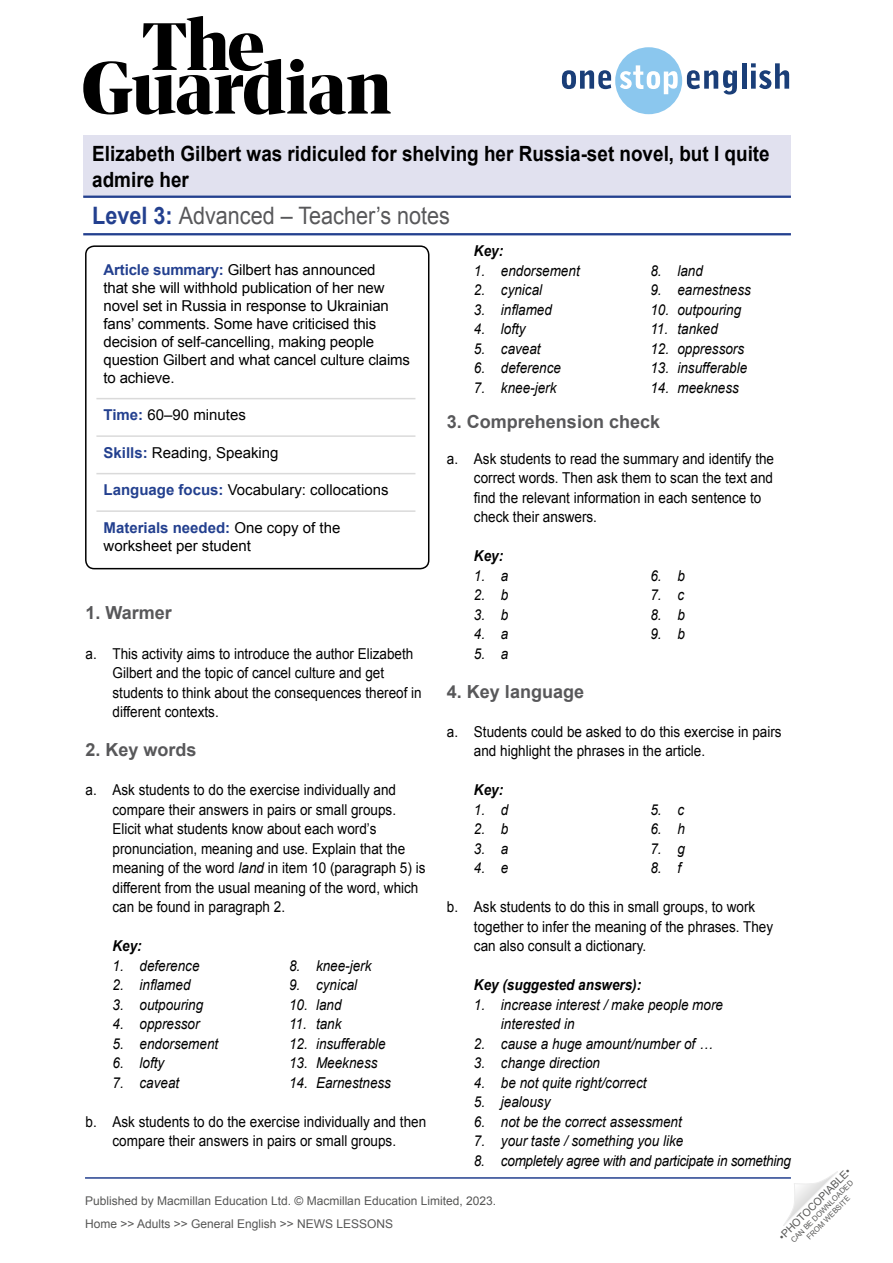
<style>
.page{position:relative;width:893px;height:1263px;background:#fff}
.page>*{position:absolute;margin:0;border:0;box-sizing:border-box;transform-origin:0 0}
.t1{font:24px "Arial";color:#58585a;scale:.9 1}
.t2{font:700 21px/25.2px "Arial";color:#000;scale:.9 1}
.TN__Title{font:700 18px "Arial";color:#58585a}
.TN__Info_box_-_body{font:15px/19.5px "Arial";color:#000;scale:.9 1}
.t3{font:italic 15px/19.5px "Arial";color:#000;scale:.9 1}
.TN__Info_box_-_body-2{font:15px/18px "Arial";color:#000}
.t4{font:italic 15px "Arial";letter-spacing:-.02em;color:#000;scale:.9 1}
.TN__Key_title{font:italic 700 15px "Arial";color:#000;scale:.9 1}
.t5{font:12px/23px "Arial";color:#575756}
.t6{font:10.5px "Arial";color:#575756}
.t7{font:7.5px/9px "Arial";color:#575756;text-align:center}
.s1{font-weight:700;color:#23408f}
.s2{font-style:italic}
</style>
<div class="page">
<hr style="left:85px;top:1177px;width:706px;height:2px;background:#23408f">
<svg style="left:783px;top:1171px;width:55px;height:55px"></svg>
<svg style="left:83px;top:16px;width:308px;height:99px"></svg>
<svg style="left:562px;top:47px;width:175px;height:67px"></svg>
<hr style="left:742px;top:63px;width:4px;height:26px;background:#1a3e78">
<svg style="left:751px;top:63px;width:38px;height:26px"></svg>
<div style="left:83px;top:136px;width:708px;height:61px;background:#e1e1ef"></div>
<hr style="left:83px;top:196px;width:708px;height:2px;background:#23408f">
<hr style="left:83px;top:233px;width:708px;height:2px;background:#23408f">
<hr style="left:96px;top:398px;width:319px;height:1px;background:#dadada">
<hr style="left:96px;top:435px;width:319px;height:2px;background:#dadada">
<hr style="left:96px;top:473px;width:319px;height:1px;background:#dadada">
<hr style="left:96px;top:510px;width:319px;height:2px;background:#dadada">
<div style="left:85px;top:245px;width:344px;height:324px;border:2px solid #000;border-radius:9px"></div>
<h2 class="t2" style="left:92px;top:142px;width:754px">Elizabeth Gilbert was ridiculed for shelving her Russia-set novel, but I quite admire her</h2>
<h1 class="t1" style="left:92px;top:200px;width:399px"><span class="s1">Level 3:</span> Advanced – Teacher’s notes</h1>
<p class="TN__Key_title" style="left:474px;top:241px;width:34px">Key:</p>
<p class="t3" style="left:474px;top:261px;width:119px">1. endorsement</p>
<p class="t3" style="left:474px;top:281px;width:77px">2. cynical</p>
<p class="t3" style="left:474px;top:300px;width:88px">3. inflamed</p>
<p class="t3" style="left:474px;top:320px;width:59px">4. lofty</p>
<p class="t3" style="left:474px;top:339px;width:76px">5. caveat</p>
<p class="t3" style="left:474px;top:359px;width:98px">6. deference</p>
<p class="t3" style="left:474px;top:378px;width:93px">7. knee-jerk</p>
<p class="TN__Info_box_-_body-2" style="left:104px;top:261px;width:308px"><span class="s1">Article summary:</span> Gilbert has announced<br>that she will withhold publication of her new novel set in Russia in response to Ukrainian fans’ comments. Some have criticised this decision of self-cancelling, making people question Gilbert and what cancel culture claims to achieve.</p>
<p class="TN__Info_box_-_body-2" style="left:104px;top:406px;width:144px"><span class="s1">Time:</span> 60–90 minutes</p>
<p class="TN__Info_box_-_body-2" style="left:104px;top:444px;width:177px"><span class="s1">Skills:</span> Reading, Speaking</p>
<p class="TN__Info_box_-_body-2" style="left:104px;top:481px;width:287px"><span class="s1">Language focus:</span> Vocabulary: collocations</p>
<p class="TN__Info_box_-_body-2" style="left:104px;top:519px;width:238px"><span class="s1">Materials needed:</span> One copy of the worksheet per student</p>
<p class="t3" style="left:650px;top:261px;width:60px">8. land</p>
<p class="t3" style="left:650px;top:281px;width:113px">9. earnestness</p>
<p class="t3" style="left:650px;top:300px;width:102px">10. outpouring</p>
<p class="t3" style="left:650px;top:320px;width:77px">11. tanked</p>
<p class="t3" style="left:650px;top:339px;width:106px">12. oppressors</p>
<p class="t3" style="left:650px;top:359px;width:109px">13. insufferable</p>
<p class="t3" style="left:650px;top:378px;width:100px">14. meekness</p>
<p class="TN__Title" style="left:447px;top:410px;width:215px">3. Comprehension check</p>
<p class="TN__Info_box_-_body" style="left:474px;top:449px;width:335px;text-indent:-27px">a. Ask students to read the summary and identify the correct words. Then ask them to scan the text and find the relevant information in each sentence to check their answers.</p>
<p class="TN__Key_title" style="left:474px;top:546px;width:34px">Key:</p>
<p class="t3" style="left:474px;top:566px;width:40px">1. a</p>
<p class="t3" style="left:474px;top:585px;width:40px">2. b</p>
<p class="t3" style="left:474px;top:605px;width:40px">3. b</p>
<p class="t3" style="left:474px;top:624px;width:40px">4. a</p>
<p class="t3" style="left:474px;top:644px;width:40px">5. a</p>
<p class="t3" style="left:650px;top:566px;width:40px">6. b</p>
<p class="t3" style="left:650px;top:585px;width:39px">7. c</p>
<p class="t3" style="left:650px;top:605px;width:40px">8. b</p>
<p class="t3" style="left:650px;top:624px;width:40px">9. b</p>
<p class="TN__Title" style="left:86px;top:600px;width:88px">1. Warmer</p>
<p class="TN__Info_box_-_body" style="left:112px;top:644px;width:345px;text-indent:-27px">a. This activity aims to introduce the author Elizabeth Gilbert and the topic of cancel culture and get students to think about the consequences thereof in different contexts.</p>
<p class="TN__Title" style="left:86px;top:738px;width:113px">2. Key words</p>
<p class="TN__Info_box_-_body" style="left:112px;top:780px;width:349px;text-indent:-27px">a. Ask students to do the exercise individually and compare their answers in pairs or small groups.<br>Elicit what students know about each word’s pronunciation, meaning and use. Explain that the meaning of the word <span class="s2">land</span> in item 10 (paragraph 5) is different from the usual meaning of the word, which can be found in paragraph 2.</p>
<p class="TN__Key_title" style="left:112px;top:936px;width:34px">Key:</p>
<p class="t3" style="left:112px;top:956px;width:98px">1. deference</p>
<p class="t3" style="left:112px;top:975px;width:88px">2. inflamed</p>
<p class="t3" style="left:112px;top:995px;width:102px">3. outpouring</p>
<p class="t3" style="left:112px;top:1014px;width:98px">4. oppressor</p>
<p class="t3" style="left:112px;top:1034px;width:119px">5. endorsement</p>
<p class="t3" style="left:112px;top:1053px;width:59px">6. lofty</p>
<p class="t3" style="left:112px;top:1073px;width:76px">7. caveat</p>
<p class="TN__Title" style="left:447px;top:679px;width:139px">4. Key language</p>
<p class="TN__Info_box_-_body" style="left:474px;top:722px;width:343px;text-indent:-27px">a. Students could be asked to do this exercise in pairs and highlight the phrases in the article.</p>
<p class="TN__Key_title" style="left:474px;top:780px;width:34px">Key:</p>
<p class="t3" style="left:474px;top:800px;width:40px">1. d</p>
<p class="t3" style="left:474px;top:819px;width:40px">2. b</p>
<p class="t3" style="left:474px;top:839px;width:40px">3. a</p>
<p class="t3" style="left:474px;top:858px;width:40px">4. e</p>
<p class="t3" style="left:650px;top:800px;width:39px">5. c</p>
<p class="t3" style="left:650px;top:819px;width:40px">6. h</p>
<p class="t3" style="left:650px;top:839px;width:40px">7. g</p>
<p class="t3" style="left:650px;top:858px;width:36px">8. f</p>
<p class="TN__Info_box_-_body" style="left:474px;top:897px;width:334px;text-indent:-27px">b. Ask students to do this in small groups, to work together to infer the meaning of the phrases. They can also consult a dictionary.</p>
<p class="TN__Key_title" style="left:474px;top:975px;width:187px">Key (suggested answers):</p>
<p class="t3" style="left:501px;top:995px;width:248px;text-indent:-27px">1. increase interest / make people more interested in</p>
<p class="t3" style="left:474px;top:1034px;width:267px">2. cause a huge amount/number of …</p>
<p class="t3" style="left:474px;top:1053px;width:142px">3. change direction</p>
<p class="t3" style="left:474px;top:1073px;width:193px">4. be not quite right/correct</p>
<p class="t3" style="left:474px;top:1092px;width:87px">5. jealousy</p>
<p class="t3" style="left:474px;top:1112px;width:232px">6. not be the correct assessment</p>
<p class="t3" style="left:474px;top:1131px;width:234px">7. your taste / something you like</p>
<p class="t4" style="left:474px;top:1151px;width:354px">8. completely agree with and participate in something</p>
<p class="t3" style="left:289px;top:956px;width:93px">8. knee-jerk</p>
<p class="t3" style="left:289px;top:975px;width:77px">9. cynical</p>
<p class="t3" style="left:289px;top:995px;width:60px">10. land</p>
<p class="t3" style="left:289px;top:1014px;width:60px">11. tank</p>
<p class="t3" style="left:289px;top:1034px;width:109px">12. insufferable</p>
<p class="t3" style="left:289px;top:1053px;width:100px">13. Meekness</p>
<p class="t3" style="left:289px;top:1073px;width:115px">14. Earnestness</p>
<p class="TN__Info_box_-_body" style="left:86px;top:1112px;width:380px;text-align:center">b. Ask students to do the exercise individually and then compare their answers in pairs or small groups.</p>
<p class="t6" style="left:776px;top:1233px;width:99px;rotate:-45deg">•PHOTOCOPIABLE•</p>
<p class="t7" style="left:789px;top:1238px;width:86px;rotate:-45deg">CAN BE DOWNLOADED<br>FROM WEBSITE</p>
<p class="t5" style="left:85px;top:1189px;width:413px">Published by Macmillan Education Ltd. © Macmillan Education Limited, 2023.<br>Home &gt;&gt; Adults &gt;&gt; General English &gt;&gt; NEWS LESSONS</p>
</div>
